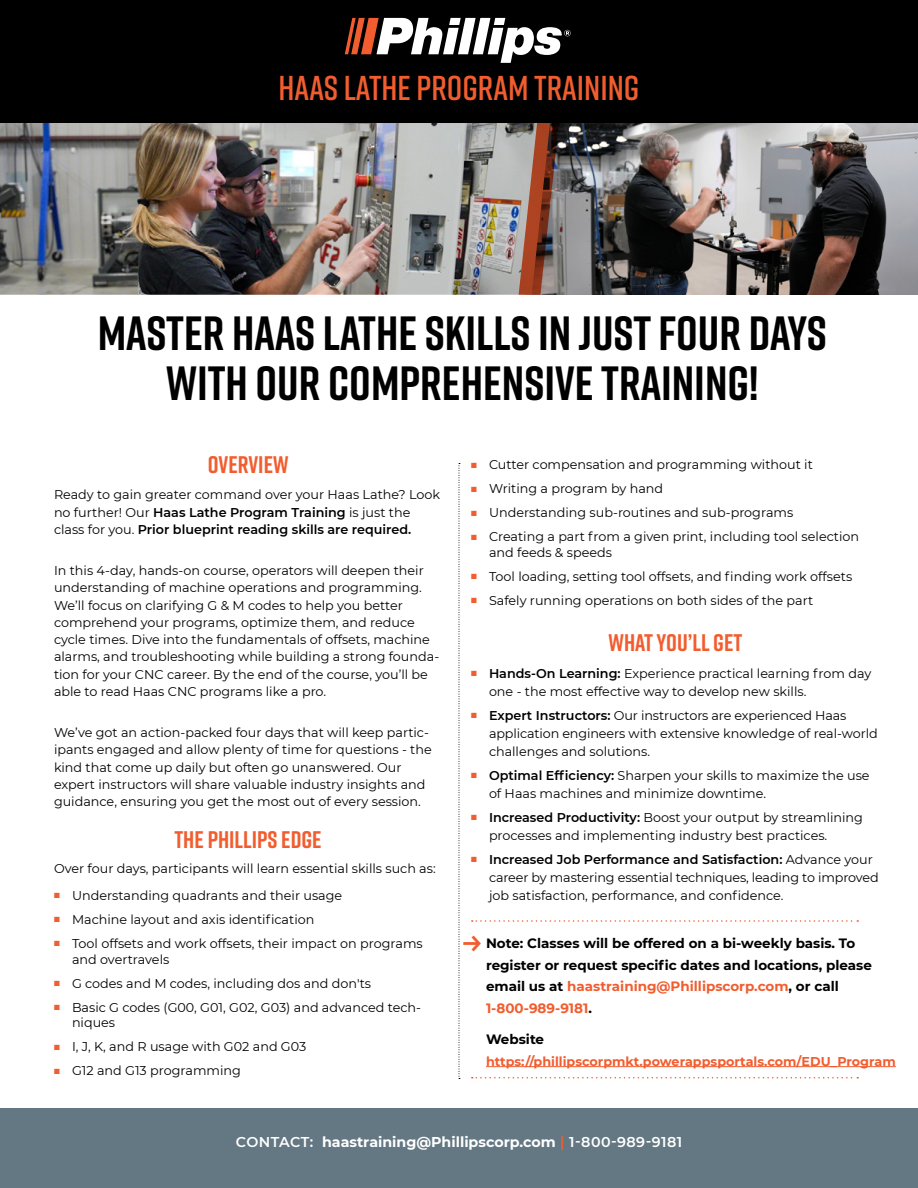
<style>
.page{position:relative;width:918px;height:1188px;background:#fff}
.page>*{position:absolute;margin:0;border:0;box-sizing:border-box;transform-origin:0 0}
.t1{font:700 48px/50.1px "Rift";color:#000;text-align:center}
.t2{font:600 34.5px "Rift";color:#f15d2f}
.t3{font:700 24px "Rift";color:#f15d2f}
.t4{font:700 14.25px "Montserrat";color:#fff}
.t5{font:700 13.5px/21.8px "Montserrat";color:#000}
.t6{font:12.75px/17.2px "Montserrat";color:#000}
.t7{font:700 12.75px "Montserrat";color:#f15d2f}
.s1{font-weight:600}
.s2{color:#f15d2f}
.s3{font-weight:600;color:#f15d2f}
</style>
<div class="page">
<img style="left:562px;top:123px;width:356px;height:172px">
<img style="left:0;top:123px;width:519px;height:172px">
<img style="left:519px;top:123px;width:43px;height:172px">
<div style="left:0;top:0;width:918px;height:123px;background:#000"></div>
<div style="left:0;top:1108px;width:918px;height:80px;background:#647883"></div>
<svg style="left:345px;top:18px;width:226px;height:45px"></svg>
<hr style="left:486px;top:1066px;width:410px;height:1px;background:#f15d2f">
<svg style="left:459px;top:463px;width:399px;height:616px"></svg>
<h2 class="t2" style="left:278px;top:63px;width:363px">HAAS LATHE PROGRAM TRAINING</h2>
<h1 class="t1" style="left:98px;top:308px;width:731px">MASTER HAAS LATHE SKILLS IN JUST FOUR DAYS<br>WITH OUR COMPREHENSIVE TRAINING!</h1>
<h3 class="t3" style="left:208px;top:448px;width:82px">OVERVIEW</h3>
<p class="t6" style="left:54px;top:486px;width:388px">Ready to gain greater command over your Haas Lathe? Look no further! Our <span class="s1">Haas Lathe Program Training</span> is just the class for you. <span class="s1">Prior blueprint reading skills are required.</span></p>
<p class="t6" style="left:54px;top:562px;width:387px">In this 4-day, hands-on course, operators will deepen their understanding of machine operations and programming.<br>We’ll focus on clarifying G &amp; M codes to help you better comprehend your programs, optimize them, and reduce cycle times. Dive into the fundamentals of offsets, machine alarms, and troubleshooting while building a strong founda&shy;tion for your CNC career. By the end of the course, you’ll be able to read Haas CNC programs like a pro.</p>
<p class="t6" style="left:54px;top:724px;width:379px">We’ve got an action-packed four days that will keep partic&shy;ipants engaged and allow plenty of time for questions - the kind that come up daily but often go unanswered. Our expert instructors will share valuable industry insights and guidance, ensuring you get the most out of every session.</p>
<h3 class="t3" style="left:174px;top:823px;width:149px">THE PHILLIPS EDGE</h3>
<p class="t6" style="left:54px;top:859px;width:383px">Over four days, participants will learn essential skills such as:</p>
<p class="t6" style="left:54px;top:886px;width:290px"><span class="s2">■</span> Understanding quadrants and their usage</p>
<p class="t6" style="left:54px;top:910px;width:262px"><span class="s2">■</span> Machine layout and axis identification</p>
<p class="t6" style="left:72px;top:935px;width:352px;line-height:15.8px;text-indent:-18px"><span class="s2">■</span> Tool offsets and work offsets, their impact on programs and overtravels</p>
<p class="t6" style="left:54px;top:974px;width:319px"><span class="s2">■</span> G codes and M codes, including dos and don'ts</p>
<p class="t6" style="left:72px;top:999px;width:351px;line-height:15.8px;text-indent:-18px"><span class="s2">■</span> Basic G codes (G00, G01, G02, G03) and advanced tech&shy;niques</p>
<p class="t6" style="left:54px;top:1038px;width:254px"><span class="s2">■</span> I, J, K, and R usage with G02 and G03</p>
<p class="t6" style="left:54px;top:1062px;width:188px"><span class="s2">■</span> G12 and G13 programming</p>
<p class="t6" style="left:471px;top:455px;width:343px"><span class="s2">■</span> Cutter compensation and programming without it</p>
<p class="t6" style="left:471px;top:479px;width:194px"><span class="s2">■</span> Writing a program by hand</p>
<p class="t6" style="left:471px;top:503px;width:324px"><span class="s2">■</span> Understanding sub-routines and sub-programs</p>
<p class="t6" style="left:489px;top:528px;width:372px;line-height:15.8px;text-indent:-18px"><span class="s2">■</span> Creating a part from a given print, including tool selection and feeds &amp; speeds</p>
<p class="t6" style="left:471px;top:567px;width:383px"><span class="s2">■</span> Tool loading, setting tool offsets, and finding work offsets</p>
<p class="t6" style="left:471px;top:591px;width:344px"><span class="s2">■</span> Safely running operations on both sides of the part</p>
<h3 class="t3" style="left:609px;top:625px;width:135px">WHAT YOU’LL GET</h3>
<p class="t6" style="left:489px;top:664px;width:384px;line-height:18px;text-indent:-18px"><span class="s2">■</span> <span class="s1">Hands-On Learning:</span> Experience practical learning from day one - the most effective way to develop new skills.</p>
<p class="t6" style="left:489px;top:706px;width:390px;line-height:18px;text-indent:-18px"><span class="s2">■</span> <span class="s1">Expert Instructors:</span> Our instructors are experienced Haas application engineers with extensive knowledge of real-world challenges and solutions.</p>
<p class="t6" style="left:489px;top:766px;width:382px;line-height:18px;text-indent:-18px"><span class="s2">■</span> <span class="s1">Optimal Efficiency:</span> Sharpen your skills to maximize the use of Haas machines and minimize downtime.</p>
<p class="t6" style="left:489px;top:808px;width:376px;line-height:18px;text-indent:-18px"><span class="s2">■</span> <span class="s1">Increased Productivity:</span> Boost your output by streamlining processes and implementing industry best practices.</p>
<p class="t6" style="left:489px;top:850px;width:391px;line-height:18px;text-indent:-18px"><span class="s2">■</span> <span class="s1">Increased Job Performance and Satisfaction:</span> Advance your career by mastering essential techniques, leading to improved job satisfaction, performance, and confidence.</p>
<p class="t5" style="left:486px;top:932px;width:387px">Note: Classes will be offered on a bi-weekly basis. To register or request specific dates and locations, please email us at <span class="s2">haastraining@Phillipscorp.com</span>, or call <span class="s2">1-800-989-9181</span>.</p>
<p class="t5" style="left:486px;top:1028px;width:60px">Website</p>
<p class="t7" style="left:486px;top:1052px;width:411px">https://phillipscorpmkt.powerappsportals.com/EDU_Program</p>
<p class="t4" style="left:236px;top:1132px;width:448px"><span class="s1">CONTACT:</span> haastraining@Phillipscorp.com <span class="s3">|</span> <span class="s1">1-800-989-9181</span></p>
</div>
